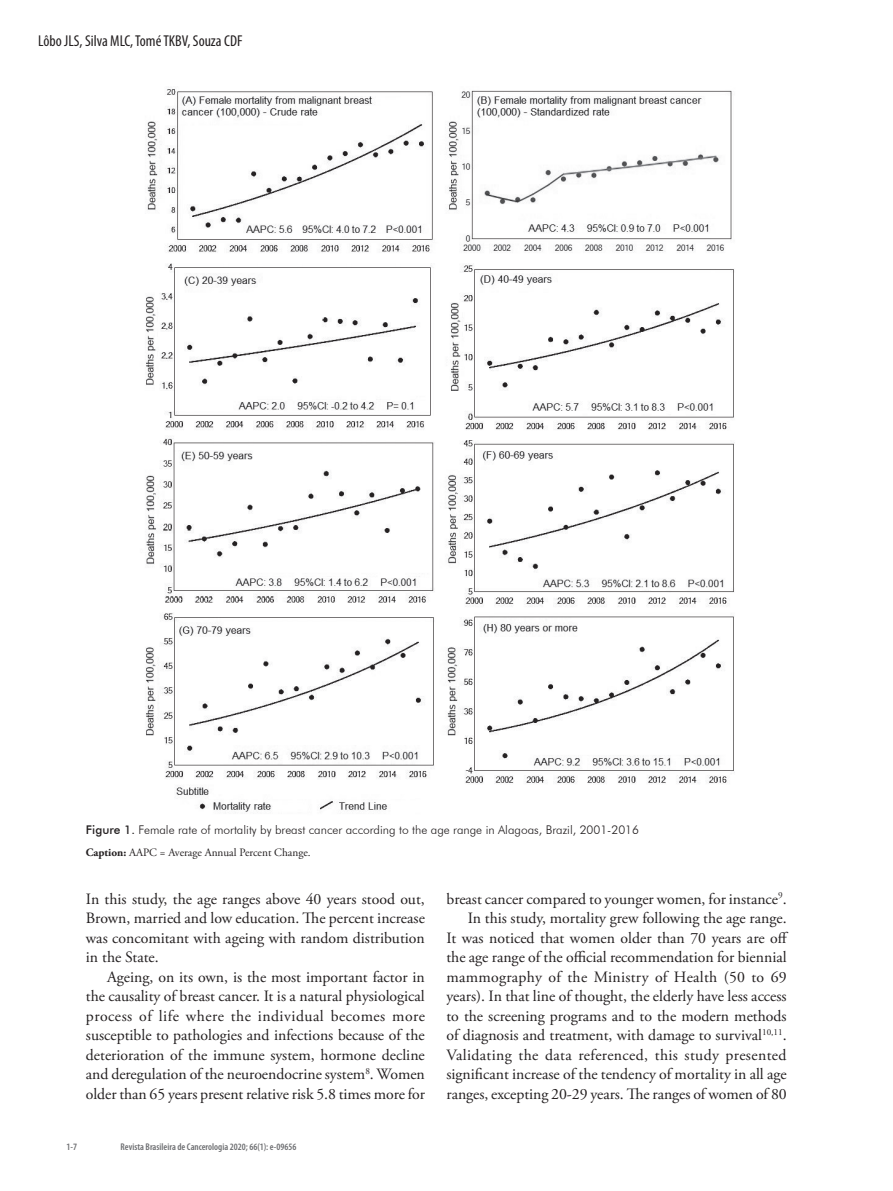
<style>
.page{position:relative;width:893px;height:1191px;background:#fff}
.page>*{position:absolute;margin:0;border:0;box-sizing:border-box;transform-origin:0 0}
.t1{font:15.75px/19.5px "Adobe Garamond Pro";color:#231f20;text-align:justify}
.t2{font:condensed 15.75px "Myriad Pro";color:#231f20}
.t3{font:300 12px "Futura BT";color:#231f20}
.t4{font:11.25px "Adobe Garamond Pro";color:#231f20}
.t5{font:600 condensed 9.75px "Myriad Pro";color:#6c6d70}
.s1{font-weight:500}
.s2{font-weight:700}
</style>
<div class="page">
<img style="left:146px;top:89px;width:589px;height:724px">
<p class="t2" style="left:38px;top:31px;width:206px">Lôbo JLS, Silva MLC, Tomé TKBV, Souza CDF</p>
<p class="t3" style="left:86px;top:822px;width:555px"><span class="s1">Figure 1.</span> Female rate of mortality by breast cancer according to the age range in Alagoas, Brazil, 2001-2016</p>
<p class="t4" style="left:86px;top:846px;width:226px"><span class="s2">Caption:</span> AAPC = Average Annual Percent Change.</p>
<p class="t1" style="left:86px;top:889px;width:340px">In this study, the age ranges above 40 years stood out, Brown, married and low education. The percent increase was concomitant with ageing with random distribution in the State.</p>
<p class="t1" style="left:86px;top:967px;width:341px;text-indent:21px">Ageing, on its own, is the most important factor in the causality of breast cancer. It is a natural physiological process of life where the individual becomes more susceptible to pathologies and infections because of the deterioration of the immune system, hormone decline and deregulation of the neuroendocrine system<sup>8</sup>. Women older than 65 years present relative risk 5.8 times more for</p>
<p class="t1" style="left:446px;top:889px;width:343px;text-align:right">breast cancer compared to younger women, for instance<sup>9</sup>.<br>In this study, mortality grew following the age range.<br>It was noticed that women older than 70 years are off the age range of the official recommendation for biennial mammography of the Ministry of Health (50 to 69 years). In that line of thought, the elderly have less access to the screening programs and to the modern methods of diagnosis and treatment, with damage to survival<sup>10,11</sup>.<br>Validating the data referenced, this study presented significant increase of the tendency of mortality in all age ranges, excepting 20-29 years. The ranges of women of 80</p>
<p class="t5" style="left:67px;top:1141px;width:12px">1-7</p>
<p class="t5" style="left:121px;top:1141px;width:177px">Revista Brasileira de Cancerologia 2020; 66(1): e-09656</p>
</div>
